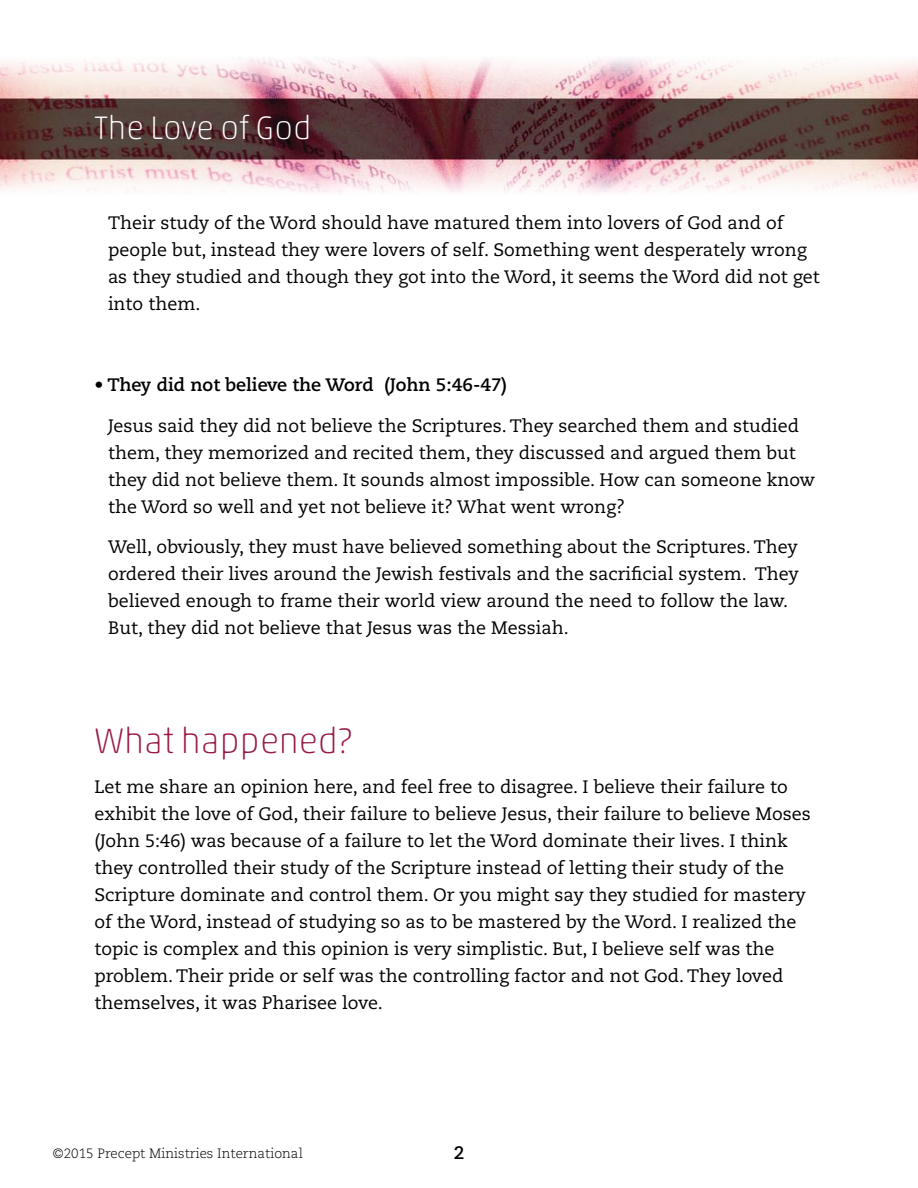
<style>
.page{position:relative;width:918px;height:1188px;background:#fff}
.page>*{position:absolute;margin:0;border:0;box-sizing:border-box;transform-origin:0 0}
.t1{font:100 36px "Akko Rounded Pro";color:#991b42}
.t2{font:100 33px "Akko Rounded Pro";color:#fff}
.t3{font:18px/27px "Caecilia";color:#000}
.t4{font:700 18px "Caecilia";color:#000}
.t5{font:300 13.5px "Caecilia";color:#000}
</style>
<div class="page">
<img style="left:0;top:58px;width:918px;height:135px">
<h2 class="t2" style="left:94px;top:108px;width:219px">The Love of God</h2>
<p class="t3" style="left:108px;top:210px;width:713px">Their study of the Word should have matured them into lovers of God and of people but, instead they were lovers of self. Something went desperately wrong as they studied and though they got into the Word, it seems the Word did not get into them.</p>
<p class="t4" style="left:94px;top:374px;width:414px">• They did not believe the Word (John 5:46-47)</p>
<p class="t3" style="left:108px;top:412px;width:709px">Jesus said they did not believe the Scriptures. They searched them and studied them, they memorized and recited them, they discussed and argued them but they did not believe them. It sounds almost impossible. How can someone know the Word so well and yet not believe it? What went wrong?</p>
<p class="t3" style="left:108px;top:534px;width:692px">Well, obviously, they must have believed something about the Scriptures. They ordered their lives around the Jewish festivals and the sacrificial system. They believed enough to frame their world view around the need to follow the law.<br>But, they did not believe that Jesus was the Messiah.</p>
<h1 class="t1" style="left:94px;top:719px;width:259px">What happened?</h1>
<p class="t3" style="left:94px;top:774px;width:718px">Let me share an opinion here, and feel free to disagree. I believe their failure to exhibit the love of God, their failure to believe Jesus, their failure to believe Moses (John 5:46) was because of a failure to let the Word dominate their lives. I think they controlled their study of the Scripture instead of letting their study of the Scripture dominate and control them. Or you might say they studied for mastery of the Word, instead of studying so as to be mastered by the Word. I realized the topic is complex and this opinion is very simplistic. But, I believe self was the problem. Their pride or self was the controlling factor and not God. They loved themselves, it was Pharisee love.</p>
<p class="t5" style="left:53px;top:1146px;width:252px">©2015 Precept Ministries International</p>
<p class="t4" style="left:454px;top:1142px;width:12px">2</p>
</div>
